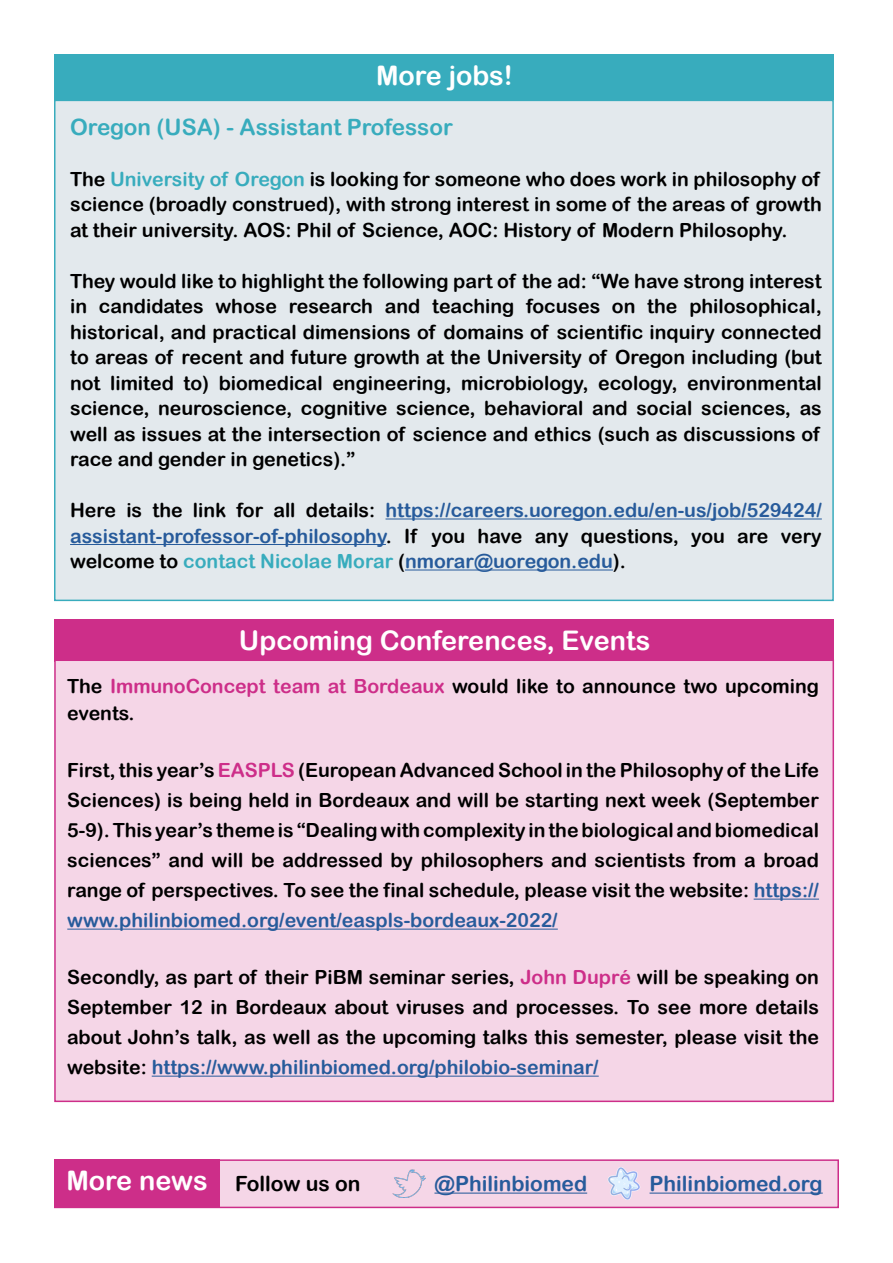
<style>
.page{position:relative;width:893px;height:1263px;background:#fff}
.page>*{position:absolute;margin:0;border:0;box-sizing:border-box;transform-origin:0 0}
.t1{font:27px "Arial Rounded MT Bold";color:#fff}
.t2{font:22.5px "Arial Rounded MT Bold";color:#38acbd}
.t3{font:21px "Arial Rounded MT Bold";color:#275b9b}
.t4{font:21px "Arial Rounded MT Bold";color:#000}
.t5{font:19.5px/25.5px "Arial Rounded MT Bold";color:#000;text-align:justify}
.t6{font:19.5px/25.5px "Arial Rounded MT Bold";color:#275b9b;text-align:justify}
.s1{color:#38acbd}
.s2{color:#000}
.s3{color:#cd2e89}
.s4{color:#275b9b}
.s5{font-size:27px;color:#fff}
</style>
<div class="page">
<div style="left:54px;top:1159px;width:785px;height:49px;background:#f5d6e7;border:2px solid #cd2e89"></div>
<div style="left:54px;top:1159px;width:165px;height:48px;background:#cd2e89"></div>
<img style="left:393px;top:1169px;width:32px;height:28px">
<hr style="left:434px;top:1192px;width:153px;height:1px;background:#275b9b">
<img style="left:608px;top:1167px;width:32px;height:32px">
<hr style="left:650px;top:1192px;width:173px;height:1px;background:#275b9b">
<div style="left:54px;top:620px;width:780px;height:42px;background:#cd2e89"></div>
<div style="left:54px;top:659px;width:780px;height:443px;background:#f5d6e7;border:2px solid #cd2e89"></div>
<hr style="left:754px;top:899px;width:65px;height:1px;background:#275b9b">
<hr style="left:67px;top:929px;width:491px;height:1px;background:#275b9b">
<hr style="left:152px;top:1076px;width:447px;height:1px;background:#275b9b">
<div style="left:54px;top:54px;width:780px;height:46px;background:#38acbd"></div>
<div style="left:54px;top:100px;width:780px;height:501px;background:#e3e9ed;border:2px solid #39acbd"></div>
<hr style="left:385px;top:518px;width:437px;height:1px;background:#275b9b">
<hr style="left:70px;top:544px;width:316px;height:1px;background:#275b9b">
<hr style="left:405px;top:569px;width:208px;height:1px;background:#275b9b">
<h1 class="t1" style="left:376px;top:59px;width:138px">More jobs!</h1>
<p class="t2" style="left:70px;top:113px;width:384px">Oregon (USA) - Assistant Professor</p>
<p class="t5" style="left:70px;top:166px;width:753px">The <span class="s1">University of Oregon</span> is looking for someone who does work in philosophy of science (broadly construed), with strong interest in some of the areas of growth at their university. AOS: Phil of Science, AOC: History of Modern Philosophy.</p>
<p class="t5" style="left:70px;top:268px;width:753px">They would like to highlight the following part of the ad: “We have strong interest in candidates whose research and teaching focuses on the philosophical, historical, and practical dimensions of domains of scientific inquiry connected to areas of recent and future growth at the University of Oregon including (but not limited to) biomedical engineering, microbiology, ecology, environmental science, neuroscience, cognitive science, behavioral and social sciences, as well as issues at the intersection of science and ethics (such as discussions of race and gender in genetics).”</p>
<p class="t6" style="left:70px;top:497px;width:753px"><span class="s2">Here is the link for all details:</span> https://careers.uoregon.edu/en-us/job/529424/ assistant-professor-of-philosophy<span class="s2">. If you have any questions, you are very welcome to</span> <span class="s1">contact Nicolae Morar</span> <span class="s2">(</span>nmorar@uoregon.edu<span class="s2">).</span></p>
<h1 class="t1" style="left:239px;top:624px;width:413px">Upcoming Conferences, Events</h1>
<p class="t5" style="left:67px;top:672px;width:753px;line-height:27px">The <span class="s3">ImmunoConcept team at Bordeaux</span> would like to announce two upcoming events.</p>
<p class="t5" style="left:67px;top:755px;width:753px;line-height:30px">First, this year’s <span class="s3">EASPLS</span> (European Advanced School in the Philosophy of the Life Sciences) is being held in Bordeaux and will be starting next week (September 5-9). This year’s theme is “Dealing with complexity in the biological and biomedical sciences” and will be addressed by philosophers and scientists from a broad range of perspectives. To see the final schedule, please visit the website: <span class="s4">https:// www.philinbiomed.org/event/easpls-bordeaux-2022/</span></p>
<p class="t5" style="left:67px;top:962px;width:753px;line-height:30px">Secondly, as part of their PiBM seminar series, <span class="s3">John Dupré</span> will be speaking on September 12 in Bordeaux about viruses and processes. To see more details about John’s talk, as well as the upcoming talks this semester, please visit the website: <span class="s4">https://www.philinbiomed.org/philobio-seminar/</span></p>
<p class="t4" style="left:66px;top:1171px;width:296px"><span class="s5">More news</span> Follow us on</p>
<p class="t3" style="left:434px;top:1171px;width:154px">@Philinbiomed</p>
<p class="t3" style="left:650px;top:1171px;width:175px">Philinbiomed.org</p>
</div>
